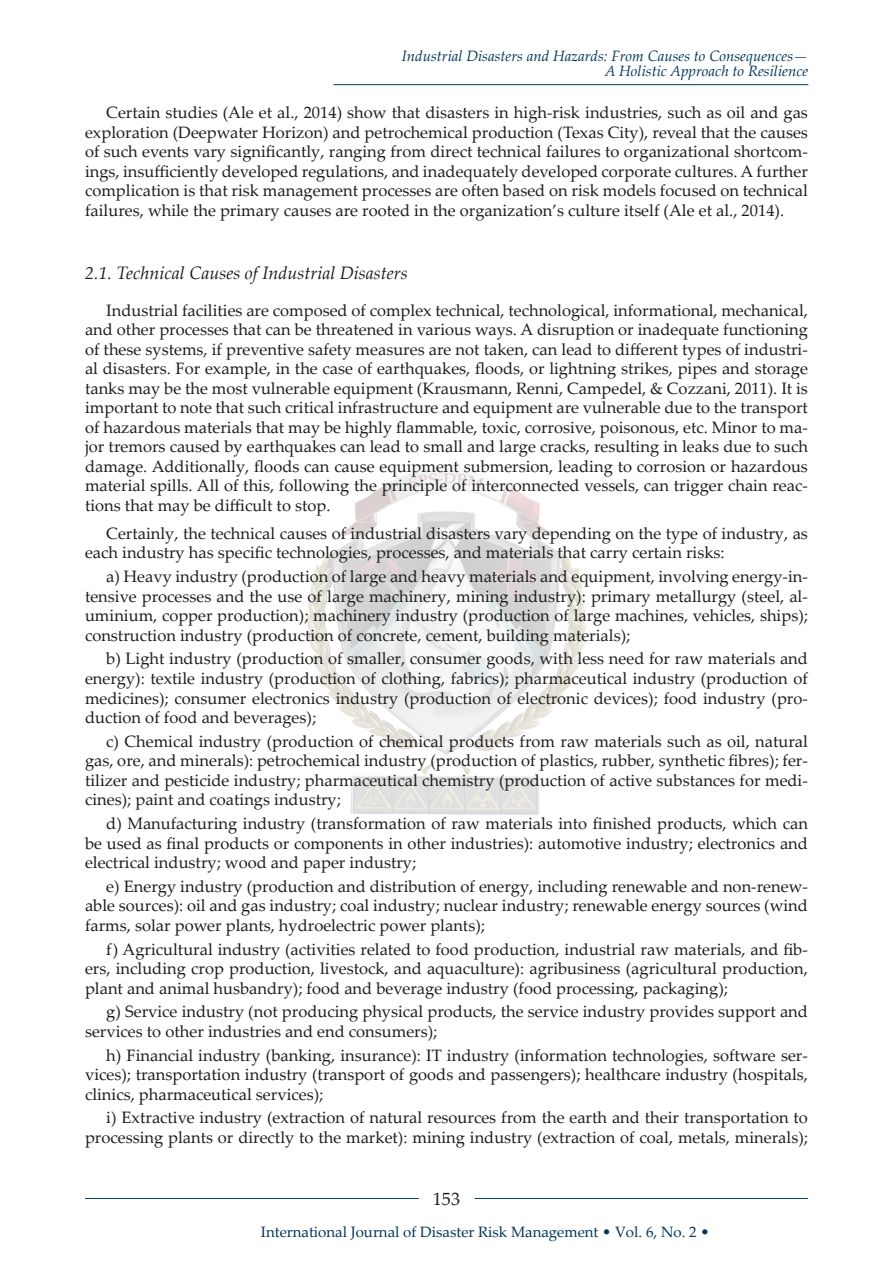
<style>
.page{position:relative;width:893px;height:1263px;background:#fff}
.page>*{position:absolute;margin:0;border:0;box-sizing:border-box;transform-origin:0 0}
.Naslov_2{font:italic 18px "Palatino Linotype";color:#1d1d1b}
.t1{font:18px "Palatino Linotype";color:#1d1d1b}
.t2{font:16.5px/19.5px "Palatino Linotype";color:#1d1d1b;text-align:justify}
.t3{font:italic 15px/15px "Palatino Linotype";color:#00365e;text-align:right}
.t4{font:15px "Palatino Linotype";color:#00365e}
</style>
<div class="page">
<hr style="left:334px;top:84px;width:474px;height:1px;background:#00365e">
<img style="left:307px;top:469px;width:280px;height:346px">
<hr style="left:85px;top:1198px;width:334px;height:1px;background:#004170">
<hr style="left:475px;top:1198px;width:333px;height:1px;background:#004170">
<p class="t3" style="left:402px;top:47px;width:408px">Industrial Disasters and Hazards: From Causes to Consequences—<br>A Holistic Approach to Resilience</p>
<p class="t2" style="left:85px;top:102px;width:724px;text-indent:21px">Certain studies (Ale et al., 2014) show that disasters in high-risk industries, such as oil and gas exploration (Deepwater Horizon) and petrochemical production (Texas City), reveal that the causes of such events vary significantly, ranging from direct technical failures to organizational shortcom&shy;ings, insufficiently developed regulations, and inadequately developed corporate cultures. A further complication is that risk management processes are often based on risk models focused on technical failures, while the primary causes are rooted in the organization’s culture itself (Ale et al., 2014).</p>
<p class="Naslov_2" style="left:85px;top:260px;width:324px">2.1. Technical Causes of Industrial Disasters</p>
<p class="t2" style="left:85px;top:300px;width:724px;text-indent:21px">Industrial facilities are composed of complex technical, technological, informational, mechanical, and other processes that can be threatened in various ways. A disruption or inadequate functioning of these systems, if preventive safety measures are not taken, can lead to different types of industri&shy;al disasters. For example, in the case of earthquakes, floods, or lightning strikes, pipes and storage tanks may be the most vulnerable equipment (Krausmann, Renni, Campedel, &amp; Cozzani, 2011). It is important to note that such critical infrastructure and equipment are vulnerable due to the transport of hazardous materials that may be highly flammable, toxic, corrosive, poisonous, etc. Minor to ma&shy;jor tremors caused by earthquakes can lead to small and large cracks, resulting in leaks due to such damage. Additionally, floods can cause equipment submersion, leading to corrosion or hazardous material spills. All of this, following the principle of interconnected vessels, can trigger chain reac&shy;tions that may be difficult to stop.</p>
<p class="t2" style="left:85px;top:523px;width:724px;text-indent:21px">Certainly, the technical causes of industrial disasters vary depending on the type of industry, as each industry has specific technologies, processes, and materials that carry certain risks:</p>
<p class="t2" style="left:85px;top:566px;width:724px;text-indent:21px">a) Heavy industry (production of large and heavy materials and equipment, involving energy-in&shy;tensive processes and the use of large machinery, mining industry): primary metallurgy (steel, al&shy;uminium, copper production); machinery industry (production of large machines, vehicles, ships); construction industry (production of concrete, cement, building materials);</p>
<p class="t2" style="left:85px;top:648px;width:724px;text-indent:21px">b) Light industry (production of smaller, consumer goods, with less need for raw materials and energy): textile industry (production of clothing, fabrics); pharmaceutical industry (production of medicines); consumer electronics industry (production of electronic devices); food industry (pro&shy;duction of food and beverages);</p>
<p class="t2" style="left:85px;top:731px;width:724px;text-indent:21px">c) Chemical industry (production of chemical products from raw materials such as oil, natural gas, ore, and minerals): petrochemical industry (production of plastics, rubber, synthetic fibres); fer&shy;tilizer and pesticide industry; pharmaceutical chemistry (production of active substances for medi&shy;cines); paint and coatings industry;</p>
<p class="t2" style="left:85px;top:813px;width:724px;text-indent:21px">d) Manufacturing industry (transformation of raw materials into finished products, which can be used as final products or components in other industries): automotive industry; electronics and electrical industry; wood and paper industry;</p>
<p class="t2" style="left:85px;top:876px;width:724px;text-indent:21px">e) Energy industry (production and distribution of energy, including renewable and non-renew&shy;able sources): oil and gas industry; coal industry; nuclear industry; renewable energy sources (wind farms, solar power plants, hydroelectric power plants);</p>
<p class="t2" style="left:85px;top:938px;width:724px;text-indent:21px">f) Agricultural industry (activities related to food production, industrial raw materials, and fib&shy;ers, including crop production, livestock, and aquaculture): agribusiness (agricultural production, plant and animal husbandry); food and beverage industry (food processing, packaging);</p>
<p class="t2" style="left:85px;top:1001px;width:724px;text-indent:21px">g) Service industry (not producing physical products, the service industry provides support and services to other industries and end consumers);</p>
<p class="t2" style="left:85px;top:1044px;width:724px;text-indent:21px">h) Financial industry (banking, insurance): IT industry (information technologies, software ser&shy;vices); transportation industry (transport of goods and passengers); healthcare industry (hospitals, clinics, pharmaceutical services);</p>
<p class="t2" style="left:85px;top:1107px;width:724px;text-align:right">i) Extractive industry (extraction of natural resources from the earth and their transportation to processing plants or directly to the market): mining industry (extraction of coal, metals, minerals);</p>
<p class="t1" style="left:433px;top:1186px;width:28px">153</p>
<p class="t4" style="left:261px;top:1221px;width:450px">International Journal of Disaster Risk Management • Vol. 6, No. 2 •</p>
</div>
